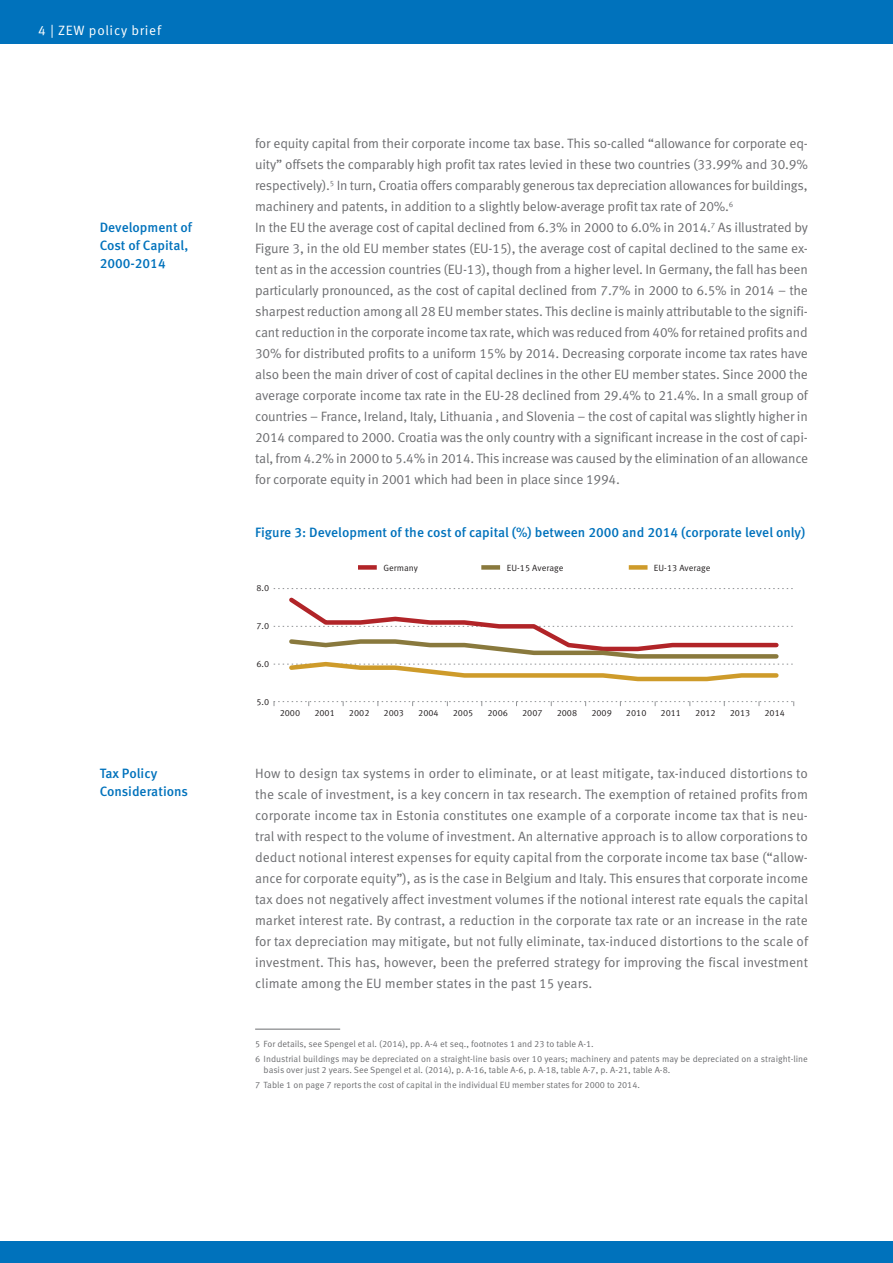
<style>
.page{position:relative;width:893px;height:1263px;background:#fff}
.page>*{position:absolute;margin:0;border:0;box-sizing:border-box;transform-origin:0 0}
.t1{font:13.5px/21px "Meta Pro";letter-spacing:-.015em;color:#6c6d70}
.t2{font:500 13.5px/18px "Meta Pro";color:#0072bc}
.t3{font:13.5px "Meta Pro";letter-spacing:.05em;color:#fff}
.t4{font:9px/15.5px "Meta Pro";color:#6c6d70}
.t5{font:9px "Meta Pro";color:#231f20}
</style>
<div class="page">
<div style="left:0;top:1242px;width:893px;height:21px;background:#0072bc"></div>
<div style="left:0;top:0;width:893px;height:43px;background:#0072bc"></div>
<svg style="left:274px;top:701px;width:520px;height:5px"></svg>
<svg style="left:274px;top:588px;width:519px;height:94px"></svg>
<div style="left:358px;top:565px;width:19px;height:5px;background:#b12428"></div>
<div style="left:481px;top:565px;width:19px;height:5px;background:#89793d"></div>
<div style="left:629px;top:565px;width:18px;height:5px;background:#ce9b2a"></div>
<hr style="left:255px;top:1029px;width:85px;height:1px;background:#6c6d70">
<p class="t3" style="left:38px;top:21px;width:124px">4 | ZEW policy brief</p>
<p class="t3" style="left:85px;top:21px;width:70px">policybrief</p>
<p class="t2" style="left:100px;top:219px;width:94px">Development of<br>Cost of Capital,<br>2000-2014</p>
<p class="t2" style="left:100px;top:765px;width:90px">Tax Policy<br>Considerations</p>
<p class="t1" style="left:255px;top:133px;width:555px">for equity capital from their corporate income tax base. This so-called “allowance for corporate eq&shy;uity” offsets the comparably high profit tax rates levied in these two countries (33.99% and 30.9% respectively).<sup>5</sup> In turn, Croatia offers comparably generous tax depreciation allowances for buildings, machinery and patents, in addition to a slightly below-average profit tax rate of 20%.<sup>6<br></sup>In the EU the average cost of capital declined from 6.3% in 2000 to 6.0% in 2014.<sup>7</sup> As illustrated by Figure 3, in the old EU member states (EU-15), the average cost of capital declined to the same ex&shy;tent as in the accession countries (EU-13), though from a higher level. In Germany, the fall has been particularly pronounced, as the cost of capital declined from 7.7% in 2000 to 6.5% in 2014 – the sharpest reduction among all 28 EU member states. This decline is mainly attributable to the signifi&shy;cant reduction in the corporate income tax rate, which was reduced from 40% for retained profits and 30% for distributed profits to a uniform 15% by 2014. Decreasing corporate income tax rates have also been the main driver of cost of capital declines in the other EU member states. Since 2000 the average corporate income tax rate in the EU-28 declined from 29.4% to 21.4%. In a small group of countries – France, Ireland, Italy, Lithuania , and Slovenia – the cost of capital was slightly higher in 2014 compared to 2000. Croatia was the only country with a significant increase in the cost of capi&shy;tal, from 4.2% in 2000 to 5.4% in 2014. This increase was caused by the elimination of an allowance for corporate equity in 2001 which had been in place since 1994.</p>
<p class="t2" style="left:255px;top:524px;width:552px">Figure 3: Development of the cost of capital (%) between 2000 and 2014 (corporate level only)</p>
<p class="t5" style="left:257px;top:583px;width:14px">8.0</p>
<p class="t5" style="left:257px;top:620px;width:14px">7.0</p>
<p class="t5" style="left:257px;top:658px;width:14px">6.0</p>
<p class="t5" style="left:383px;top:562px;width:36px">Germany</p>
<p class="t5" style="left:507px;top:562px;width:58px">EU-15 Average</p>
<p class="t5" style="left:654px;top:562px;width:58px">EU-13 Average</p>
<p class="t5" style="left:257px;top:696px;width:14px">5.0</p>
<p class="t5" style="left:280px;top:707px;width:22px">2000</p>
<p class="t5" style="left:314px;top:707px;width:22px">2001</p>
<p class="t5" style="left:349px;top:707px;width:22px">2002</p>
<p class="t5" style="left:384px;top:707px;width:22px">2003</p>
<p class="t5" style="left:418px;top:707px;width:22px">2004</p>
<p class="t5" style="left:453px;top:707px;width:22px">2005</p>
<p class="t5" style="left:487px;top:707px;width:22px">2006</p>
<p class="t5" style="left:522px;top:707px;width:22px">2007</p>
<p class="t5" style="left:557px;top:707px;width:22px">2008</p>
<p class="t5" style="left:591px;top:707px;width:22px">2009</p>
<p class="t5" style="left:626px;top:707px;width:22px">2010</p>
<p class="t5" style="left:661px;top:707px;width:22px">2011</p>
<p class="t5" style="left:695px;top:707px;width:22px">2012</p>
<p class="t5" style="left:730px;top:707px;width:22px">2013</p>
<p class="t5" style="left:764px;top:707px;width:22px">2014</p>
<p class="t1" style="left:255px;top:763px;width:554px;text-align:justify">How to design tax systems in order to eliminate, or at least mitigate, tax-induced distortions to the scale of investment, is a key concern in tax research. The exemption of retained profits from corporate income tax in Estonia constitutes one example of a corporate income tax that is neu&shy;tral with respect to the volume of investment. An alternative approach is to allow corporations to deduct notional interest expenses for equity capital from the corporate income tax base (“allow&shy;ance for corporate equity”), as is the case in Belgium and Italy. This ensures that corporate income tax does not negatively affect investment volumes if the notional interest rate equals the capital market interest rate. By contrast, a reduction in the corporate tax rate or an increase in the rate for tax depreciation may mitigate, but not fully eliminate, tax-induced distortions to the scale of investment. This has, however, been the preferred strategy for improving the fiscal investment climate among the EU member states in the past 15 years.</p>
<p class="t4" style="left:255px;top:1036px;width:554px">5 For details, see Spengel et al. (2014), pp. A-4 et seq., footnotes 1 and 23 to table A-1.<br>6 Industrial buildings may be depreciated on a straight-line basis over 10 years; machinery and patents may be depreciated on a straight-line</p>
<p class="t4" style="left:255px;top:1063px;width:417px;line-height:15px;text-indent:9px">basis over just 2 years. See Spengel et al. (2014), p. A-16, table A-6, p. A-18, table A-7, p. A-21, table A-8.<br>7 Table 1 on page 7 reports the cost of capital in the individual EU member states for 2000 to 2014.</p>
</div>
